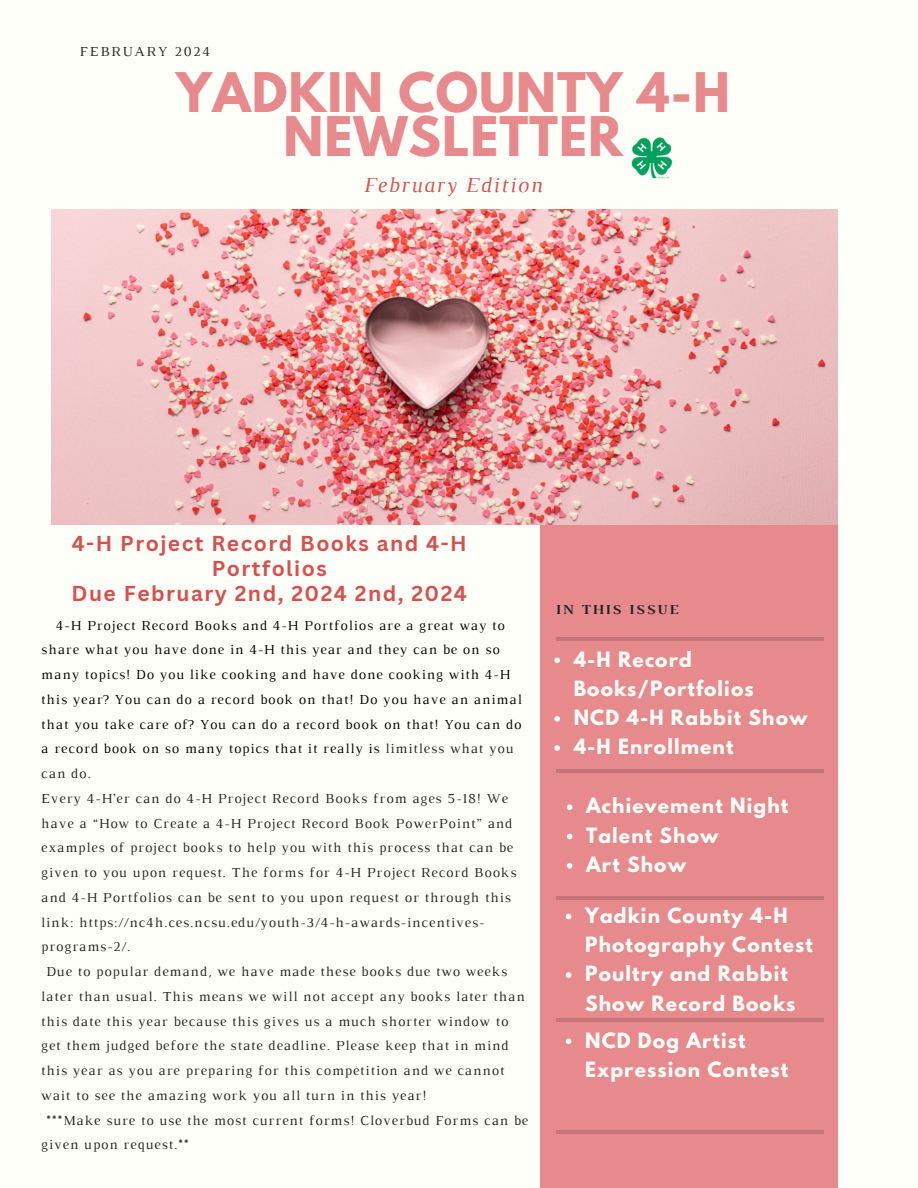
<style>
.page{position:relative;width:918px;height:1188px;background:#fffff9}
.page>*{position:absolute;margin:0;border:0;box-sizing:border-box;transform-origin:0 0}
.t1{font:700 48.45px/43.8px "League Spartan";letter-spacing:.02em;color:#e68a8e;text-align:center}
.t2{font:italic 21.75px "Luthier";letter-spacing:.07em;color:#d4514f}
.t3{font:700 21px/24.8px "Canva Sans";letter-spacing:.07em;color:#d4514f;text-align:center}
.t4{font:700 18.75px/29.2px "League Spartan";letter-spacing:.06em;color:#fffff9}
.t5{font:13.95px/24.8px "Luthier";letter-spacing:.07em;color:#222}
.t6{font:13.95px/24.8px "Luthier";letter-spacing:.07em;color:#000}
.t7{font:13.95px "Luthier";letter-spacing:.14em;color:#222}
.t8{font:700 13.95px "Luthier";letter-spacing:.14em;color:#222}
.s1{color:#222}
</style>
<div class="page">
<div style="left:541px;top:510px;width:297px;height:678px;background:#e68a8e"></div>
<svg style="left:554px;top:658px;width:6px;height:5px"></svg>
<svg style="left:554px;top:716px;width:6px;height:6px"></svg>
<svg style="left:554px;top:745px;width:6px;height:6px"></svg>
<hr style="left:556px;top:769px;width:268px;height:3px;background:#000">
<hr style="left:556px;top:896px;width:268px;height:3px;background:#000">
<hr style="left:556px;top:1019px;width:268px;height:3px;background:#000">
<hr style="left:556px;top:1130px;width:268px;height:3px;background:#000">
<hr style="left:556px;top:638px;width:268px;height:3px;background:#000">
<img style="left:51px;top:210px;width:787px;height:315px">
<img style="left:631px;top:137px;width:42px;height:42px">
<svg style="left:567px;top:804px;width:5px;height:6px"></svg>
<svg style="left:567px;top:834px;width:5px;height:5px"></svg>
<svg style="left:567px;top:863px;width:5px;height:6px"></svg>
<svg style="left:566px;top:914px;width:5px;height:5px"></svg>
<svg style="left:566px;top:972px;width:5px;height:6px"></svg>
<svg style="left:566px;top:1039px;width:5px;height:5px"></svg>
<h4 class="t7" style="left:80px;top:46px;width:132px">FEBRUARY 2024</h4>
<p class="t1" style="left:176px;top:77px;width:555px">YADKIN COUNTY 4-H<br>NEWSLETTER</p>
<h5 class="t2" style="left:363px;top:177px;width:180px">February Edition</h5>
<p class="t3" style="left:72px;top:531px;width:397px">4-H Project Record Books and 4-H<br>Portfolios<br>Due February 2nd, 2024 2nd, 2024</p>
<h4 class="t6" style="left:41px;top:614px;width:482px;text-indent:15px">4-H Project Record Books and 4-H Portfolios are a great way to share what you have done in 4-H this year and they can be on so many topics! Do you like cooking and have done cooking with 4-H this year? You can do a record book on that! Do you have an animal that you take care of? You can do a record book on that! You can do a record book on so many topics that it really is <span class="s1">limitless what you can do.</span></h4>
<h4 class="t5" style="left:41px;top:787px;width:477px">Every 4-H’er can do 4-H Project Record Books from ages 5-18! We have a “How to Create a 4-H Project Record Book PowerPoint” and examples of project books to help you with this process that can be given to you upon request. The forms for 4-H Project Record Books and 4-H Portfolios can be sent to you upon request or through this link: https://nc4h.ces.ncsu.edu/youth-3/4-h-awards-incentives&shy;programs-2/.</h4>
<h4 class="t5" style="left:41px;top:960px;width:485px;text-indent:5px">Due to popular demand, we have made these books due two weeks later than usual. This means we will not accept any books later than this date this year because this gives us a much shorter window to get them judged before the state deadline. Please keep that in mind this year as you are preparing for this competition and we cannot wait to see the amazing work you all turn in this year!</h4>
<h2 class="t5" style="left:41px;top:1109px;width:488px;text-indent:5px">***Make sure to use the most current forms! Cloverbud Forms can be given upon request.**</h2>
<h4 class="t8" style="left:556px;top:605px;width:124px">IN THIS ISSUE</h4>
<h5 class="t4" style="left:574px;top:647px;width:182px">4-H Record<br>Books/Portfolios</h5>
<h1 class="t4" style="left:574px;top:705px;width:235px">NCD 4-H Rabbit Show</h1>
<h3 class="t4" style="left:574px;top:734px;width:161px">4-H Enrollment</h3>
<h4 class="t4" style="left:586px;top:794px;width:203px">Achievement Night</h4>
<h4 class="t4" style="left:586px;top:823px;width:134px">Talent Show</h4>
<h4 class="t4" style="left:586px;top:852px;width:101px">Art Show</h4>
<p class="t4" style="left:585px;top:903px;width:229px">Yadkin County 4-H<br>Photography Contest</p>
<p class="t4" style="left:585px;top:961px;width:212px">Poultry and Rabbit<br>Show Record Books</p>
<p class="t4" style="left:585px;top:1028px;width:205px">NCD Dog Artist<br>Expression Contest</p>
</div>
